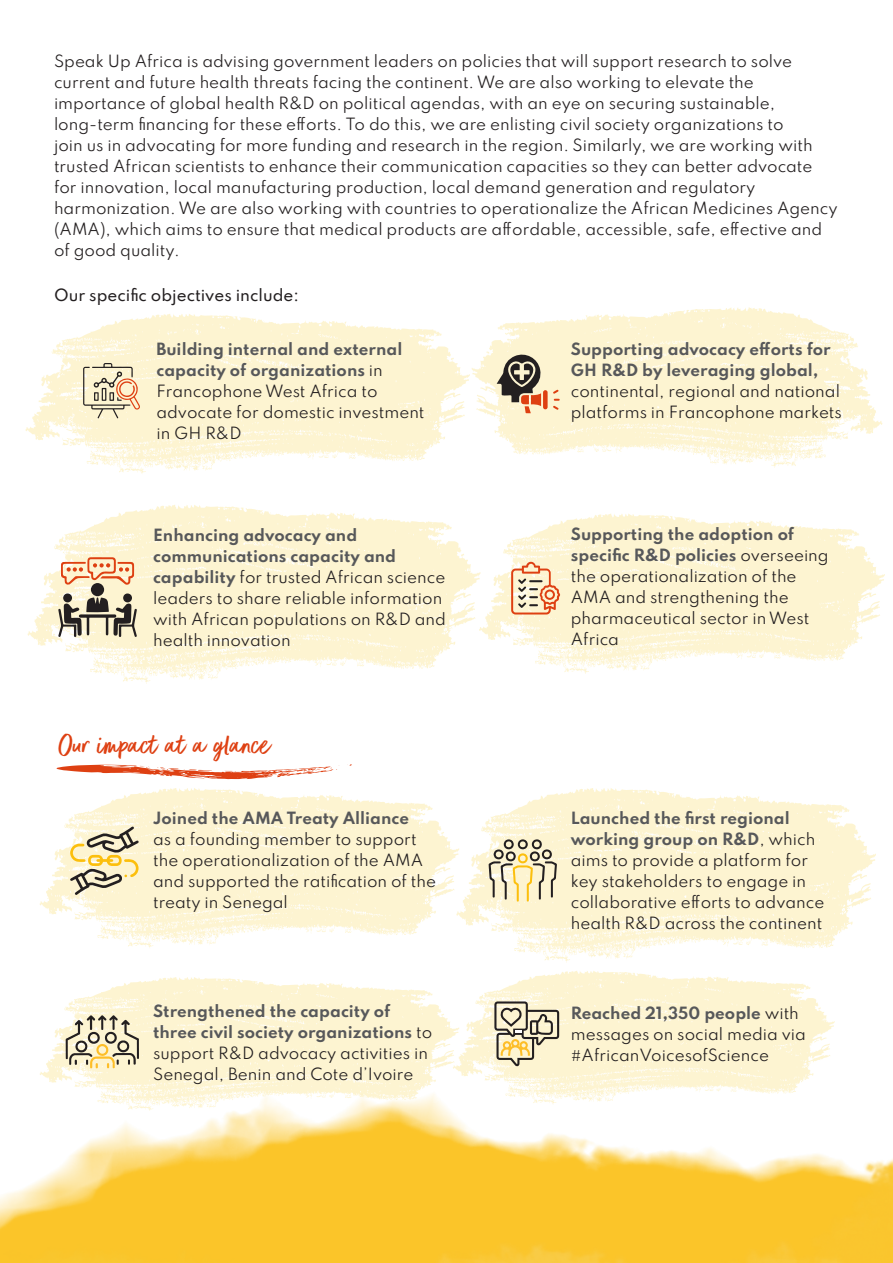
<style>
.page{position:relative;width:893px;height:1263px;background:#fff}
.page>*{position:absolute;margin:0;border:0;box-sizing:border-box;transform-origin:0 0}
.t1{font:33px "Better Times";color:#de4012}
.corps_de_texte{font:15px/21px "Spartan";color:#231f20}
.corps_de_texte-2{font:500 15px "Spartan";color:#231f20}
.s1{font-weight:700;color:#57585a}
</style>
<div class="page">
<svg style="left:472px;top:307px;width:410px;height:161px;fill:#fdf4d1"></svg>
<svg style="left:25px;top:314px;width:445px;height:160px;fill:#fdf4d1"></svg>
<svg style="left:28px;top:505px;width:451px;height:179px;fill:#fdf4d1"></svg>
<svg style="left:479px;top:513px;width:406px;height:161px;fill:#fdf4d1"></svg>
<svg style="left:46px;top:788px;width:410px;height:109px;fill:#fdf4d1"></svg>
<svg style="left:456px;top:788px;width:420px;height:109px;fill:#fdf4d1"></svg>
<img style="left:0;top:897px;width:893px;height:366px">
<svg style="left:83px;top:363px;width:57px;height:55px;background:#dcccae"></svg>
<svg style="left:497px;top:351px;width:63px;height:62px;background:#bdaa90"></svg>
<svg style="left:511px;top:561px;width:49px;height:53px;background:#e9c3a2"></svg>
<svg style="left:70px;top:826px;width:69px;height:69px;background:#d9cda7"></svg>
<div style="left:91px;top:583px;width:13px;height:13px;background:#231f20;border-radius:50%"></div>
<svg style="left:58px;top:597px;width:79px;height:40px;background:#a39d8a"></svg>
<div style="left:63px;top:593px;width:9px;height:9px;background:#231f20;border-radius:50%"></div>
<div style="left:123px;top:593px;width:9px;height:9px;background:#231f20;border-radius:50%"></div>
<svg style="left:61px;top:557px;width:73px;height:28px;background:#f3c29e"></svg>
<svg style="left:489px;top:839px;width:68px;height:63px;background:#d7cdaa"></svg>
<svg style="left:66px;top:1015px;width:73px;height:53px;background:#d0c6a7"></svg>
<svg style="left:494px;top:1001px;width:65px;height:65px;background:#cac0a1"></svg>
<svg style="left:56px;top:765px;width:283px;height:14px"></svg>
<p class="corps_de_texte" style="left:54px;top:50px;width:785px">Speak Up Africa is advising government leaders on policies that will support research to solve current and future health threats facing the continent. We are also working to elevate the importance of global health R&amp;D on political agendas, with an eye on securing sustainable, long-term financing for these efforts. To do this, we are enlisting civil society organizations to<br>join us in advocating for more funding and research in the region. Similarly, we are working with trusted African scientists to enhance their communication capacities so they can better advocate for innovation, local manufacturing production, local demand generation and regulatory harmonization. We are also working with countries to operationalize the African Medicines Agency (AMA), which aims to ensure that medical products are affordable, accessible, safe, effective and of good quality.</p>
<p class="corps_de_texte-2" style="left:54px;top:284px;width:247px">Our specific objectives include:</p>
<p class="corps_de_texte" style="left:156px;top:338px;width:270px"><span class="s1">Building internal and external capacity of organizations</span> in<br>Francophone West Africa to advocate for domestic investment in GH R&amp;D</p>
<p class="corps_de_texte" style="left:571px;top:338px;width:273px"><span class="s1">Supporting advocacy efforts for GH R&amp;D by leveraging global, </span>continental, regional and national platforms in Francophone markets</p>
<p class="corps_de_texte" style="left:153px;top:524px;width:294px"><span class="s1">Enhancing advocacy and communications capacity and capability</span> for trusted African science leaders to share reliable information with African populations on R&amp;D and health innovation</p>
<p class="corps_de_texte" style="left:571px;top:523px;width:259px"><span class="s1">Supporting the adoption of specific R&amp;D policies</span> overseeing the operationalization of the<br>AMA and strengthening the pharmaceutical sector in West<br>Africa</p>
<p class="t1" style="left:58px;top:726px;width:214px">Our impact at a glance</p>
<p class="corps_de_texte" style="left:153px;top:807px;width:284px"><span class="s1">Joined the AMA Treaty Alliance<br></span>as a founding member to support the operationalization of the AMA and supported the ratification of the treaty in Senegal</p>
<p class="corps_de_texte" style="left:571px;top:807px;width:255px"><span class="s1">Launched the first regional working group on R&amp;D</span>, which aims to provide a platform for key stakeholders to engage in collaborative efforts to advance health R&amp;D across the continent</p>
<p class="corps_de_texte" style="left:153px;top:1000px;width:281px"><span class="s1">Strengthened the capacity of three civil society organizations</span> to support R&amp;D advocacy activities in Senegal, Benin and Cote d’Ivoire</p>
<p class="corps_de_texte" style="left:571px;top:1002px;width:237px"><span class="s1">Reached 21,350 people</span> with messages on social media via #AfricanVoicesofScience</p>
</div>
